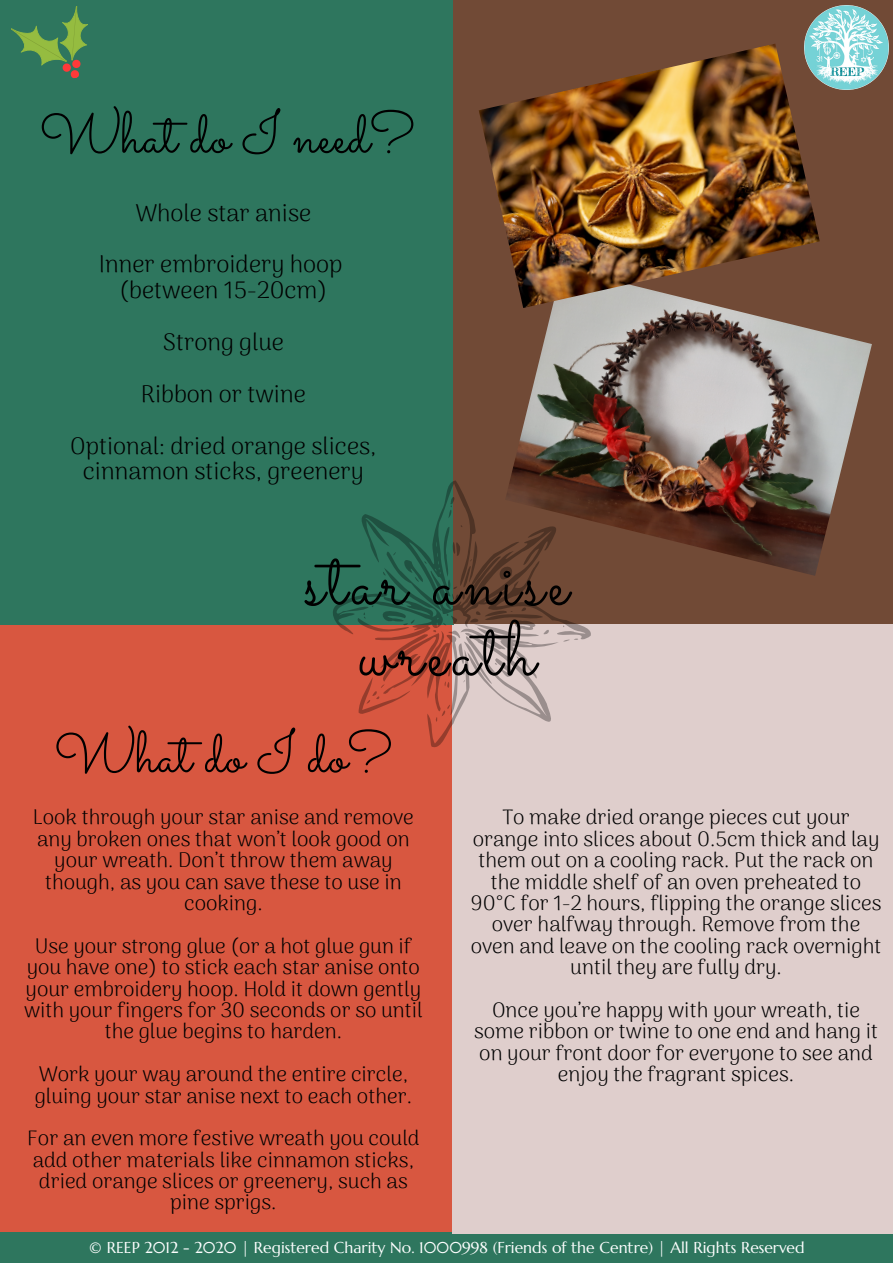
<style>
.page{position:relative;width:893px;height:1263px;background:#2e765e}
.page>*{position:absolute;margin:0;border:0;box-sizing:border-box;transform-origin:0 0}
.t1{font:78px/70.9px "Sacramento";letter-spacing:.06em;color:#000;text-align:center}
.t2{font:58.57px "Sacramento";color:#000}
.t3{font:300 24px/51.8px "Arima Madurai";color:#000;text-align:center}
.t4{font:300 21px/21.4px "Arima Madurai";color:#000;text-align:center}
.t5{font:15.75px "Marcellus";color:#fdfefe}
</style>
<div class="page">
<div style="left:0;top:615px;width:492px;height:617px;background:#d85740"></div>
<div style="left:453px;top:615px;width:440px;height:619px;background:#dfcecc"></div>
<div style="left:0;top:0;width:453px;height:625px;background:#2e765e"></div>
<div style="left:453px;top:0;width:440px;height:623px;background:#714a36"></div>
<svg style="left:333px;top:480px;width:260px;height:271px"></svg>
<img style="left:804px;top:6px;width:84px;height:84px">
<svg style="left:11px;top:6px;width:77px;height:73px"></svg>
<img style="left:505px;top:308px;width:367px;height:268px">
<img style="left:479px;top:44px;width:341px;height:264px">
<h2 class="t2" style="left:39px;top:98px;width:377px">What do I need?</h2>
<p class="t3" style="left:99px;top:186px;width:245px">Whole star anise<br>Inner embroidery hoop</p>
<p class="t3" style="left:70px;top:264px;width:308px">(between 15-20cm)<br>Strong glue<br>Ribbon or twine<br>Optional: dried orange slices,</p>
<p class="t3" style="left:83px;top:445px;width:282px">cinnamon sticks, greenery</p>
<h1 class="t1" style="left:304px;top:542px;width:266px">star anise wreath</h1>
<h2 class="t2" style="left:54px;top:717px;width:340px">What do I do?</h2>
<p class="t4" style="left:33px;top:806px;width:382px">Look through your star anise and remove any broken ones that won’t look good on your wreath. Don’t throw them away though, as you can save these to use in cooking.</p>
<p class="t4" style="left:24px;top:935px;width:400px">Use your strong glue (or a hot glue gun if you have one) to stick each star anise onto your embroidery hoop. Hold it down gently with your fingers for 30 seconds or so until the glue begins to harden.</p>
<p class="t4" style="left:35px;top:1063px;width:379px;text-align:left">Work your way around the entire circle, gluing your star anise next to each other.</p>
<p class="t4" style="left:27px;top:1127px;width:394px">For an even more festive wreath you could add other materials like cinnamon sticks, dried orange slices or greenery, such as pine sprigs.</p>
<p class="t5" style="left:89px;top:1237px;width:717px">© REEP 2012 - 2020 | Registered Charity No. 1000998 (Friends of the Centre) | All Rights Reserved</p>
<p class="t4" style="left:470px;top:806px;width:412px">To make dried orange pieces cut your orange into slices about 0.5cm thick and lay them out on a cooling rack. Put the rack on the middle shelf of an oven preheated to 90°C for 1-2 hours, flipping the orange slices over halfway through. Remove from the oven and leave on the cooling rack overnight until they are fully dry.</p>
<p class="t4" style="left:474px;top:999px;width:405px">Once you’re happy with your wreath, tie some ribbon or twine to one end and hang it on your front door for everyone to see and enjoy the fragrant spices.</p>
</div>
